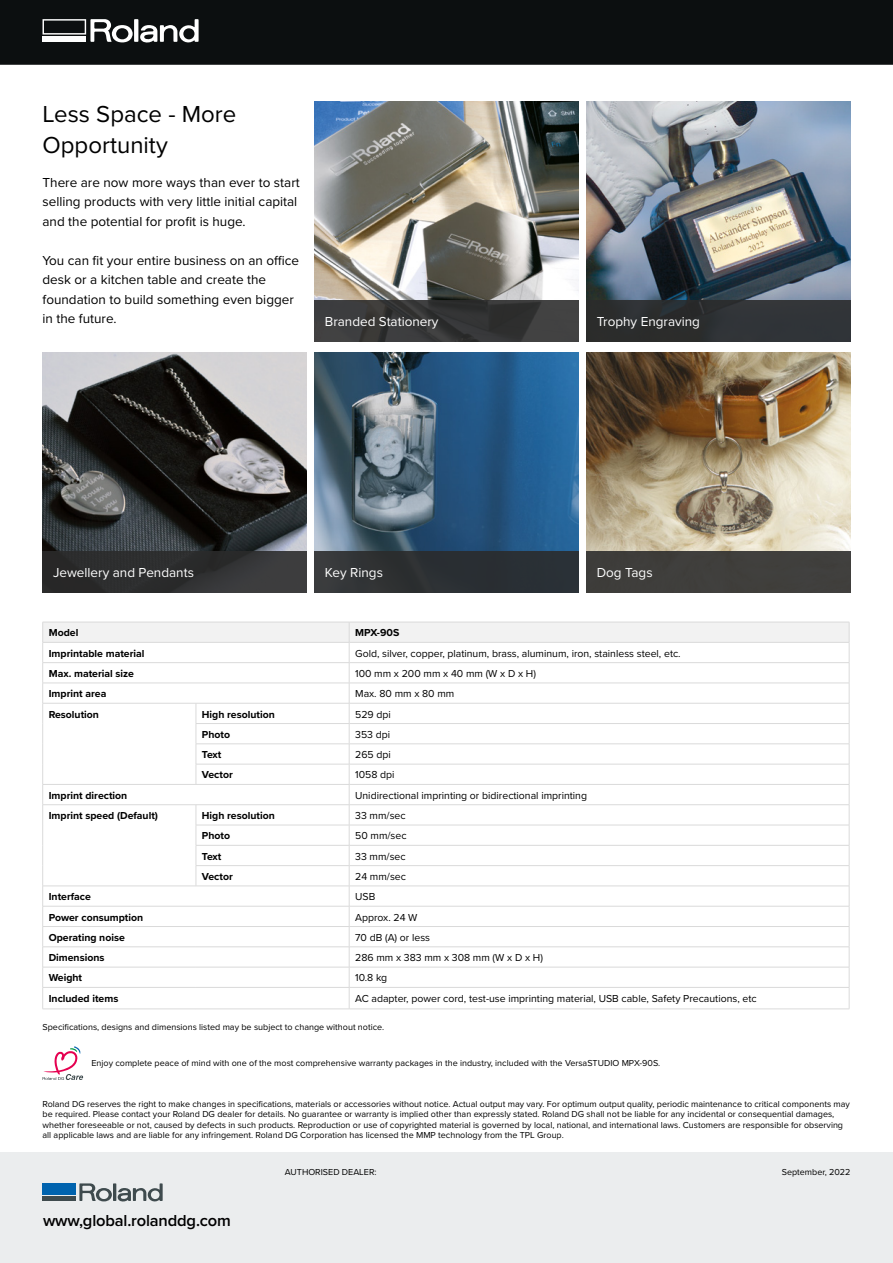
<style>
.page{position:relative;width:893px;height:1263px;background:#fff}
.page>*{position:absolute;margin:0;border:0;box-sizing:border-box;transform-origin:0 0}
.t1{font:24px/31.5px "Proxima Nova";color:#000}
.t2{font:600 16.5px "Proxima Nova";letter-spacing:-.01em;color:#000}
.t3{font:13.5px/19.5px "Proxima Nova";color:#000}
.t4{font:13.5px "Proxima Nova";color:#fff}
.t5{font:10.5px "Proxima Nova";color:#000}
.t6{font:700 10.5px "Proxima Nova";color:#000}
.t7{font:9px/10.5px "Proxima Nova";color:#000}
</style>
<div class="page">
<div style="left:0;top:1152px;width:893px;height:111px;background:#ebedee"></div>
<hr style="left:113px;top:1183px;width:3px;height:18px;background:#3f4b4e">
<svg style="left:118px;top:1183px;width:45px;height:19px"></svg>
<svg style="left:79px;top:1183px;width:33px;height:18px"></svg>
<hr style="left:43px;top:1197px;width:33px;height:4px;background:#3f4b4e">
<div style="left:43px;top:1183px;width:33px;height:12px;background:#0063ae"></div>
<img style="left:586px;top:352px;width:264px;height:199px">
<img style="left:314px;top:352px;width:265px;height:199px">
<img style="left:43px;top:352px;width:264px;height:199px">
<img style="left:586px;top:101px;width:264px;height:199px">
<img style="left:314px;top:101px;width:265px;height:199px">
<div style="left:0;top:0;width:893px;height:65px;background:#0c0f10"></div>
<svg style="left:314px;top:300px;width:265px;height:42px;background:#383838"></svg>
<div style="left:314px;top:551px;width:265px;height:41px;background:linear-gradient(to right,#343536,#262d33)"></div>
<div style="left:43px;top:551px;width:264px;height:41px;background:linear-gradient(to right,#252526,#3b3b3d)"></div>
<div style="left:586px;top:300px;width:264px;height:42px;background:linear-gradient(to right,#2a2b2a,#32363b)"></div>
<div style="left:586px;top:551px;width:264px;height:41px;background:#403f3c"></div>
<svg style="left:43px;top:19px;width:156px;height:26px"></svg>
<svg style="left:43px;top:1046px;width:40px;height:34px"></svg>
<hr style="left:43px;top:1009px;width:153px;height:1px;background:#dadada">
<hr style="left:196px;top:1009px;width:153px;height:1px;background:#dadada">
<hr style="left:349px;top:1009px;width:500px;height:1px;background:#dadada">
<svg style="left:42px;top:622px;width:808px;height:387px"></svg>
<hr style="left:349px;top:642px;width:500px;height:1px;background:#dadada">
<h1 class="t1" style="left:43px;top:97px;width:195px">Less Space - More<br>Opportunity</h1>
<h3 class="t3" style="left:43px;top:172px;width:259px">There are now more ways than ever to start selling products with very little initial capital and the potential for profit is huge.</h3>
<h3 class="t3" style="left:43px;top:250px;width:258px">You can fit your entire business on an office desk or a kitchen table and create the foundation to build something even bigger in the future.</h3>
<h3 class="t4" style="left:325px;top:311px;width:115px">Branded Stationery</h3>
<h3 class="t4" style="left:53px;top:562px;width:142px">Jewellery and Pendants</h3>
<h3 class="t4" style="left:325px;top:562px;width:60px">Key Rings</h3>
<h3 class="t4" style="left:597px;top:311px;width:105px">Trophy Engraving</h3>
<h3 class="t4" style="left:597px;top:562px;width:57px">Dog Tags</h3>
<p class="t6" style="left:49px;top:625px;width:31px">Model</p>
<p class="t6" style="left:355px;top:625px;width:46px">MPX-90S</p>
<p class="t6" style="left:49px;top:645px;width:97px">Imprintable material</p>
<p class="t5" style="left:355px;top:645px;width:327px">Gold, silver, copper, platinum, brass, aluminum, iron, stainless steel, etc.</p>
<p class="t6" style="left:49px;top:666px;width:87px">Max. material size</p>
<p class="t5" style="left:355px;top:666px;width:182px">100 mm x 200 mm x 40 mm (W x D x H)</p>
<p class="t6" style="left:49px;top:686px;width:59px">Imprint area</p>
<p class="t5" style="left:355px;top:686px;width:101px">Max. 80 mm x 80 mm</p>
<p class="t6" style="left:49px;top:706px;width:52px">Resolution</p>
<p class="t6" style="left:202px;top:706px;width:74px">High resolution</p>
<p class="t5" style="left:355px;top:706px;width:37px">529 dpi</p>
<p class="t6" style="left:202px;top:726px;width:30px">Photo</p>
<p class="t5" style="left:355px;top:726px;width:37px">353 dpi</p>
<p class="t6" style="left:202px;top:747px;width:21px">Text</p>
<p class="t5" style="left:355px;top:747px;width:37px">265 dpi</p>
<p class="t6" style="left:202px;top:767px;width:32px">Vector</p>
<p class="t5" style="left:355px;top:767px;width:41px">1058 dpi</p>
<p class="t6" style="left:49px;top:787px;width:80px">Imprint direction</p>
<p class="t5" style="left:355px;top:787px;width:233px">Unidirectional imprinting or bidirectional imprinting</p>
<p class="t6" style="left:49px;top:808px;width:111px">Imprint speed (Default)</p>
<p class="t6" style="left:202px;top:808px;width:74px">High resolution</p>
<p class="t5" style="left:355px;top:808px;width:52px">33 mm/sec</p>
<p class="t6" style="left:202px;top:828px;width:30px">Photo</p>
<p class="t5" style="left:355px;top:828px;width:53px">50 mm/sec</p>
<p class="t6" style="left:202px;top:848px;width:21px">Text</p>
<p class="t5" style="left:355px;top:848px;width:52px">33 mm/sec</p>
<p class="t6" style="left:202px;top:869px;width:32px">Vector</p>
<p class="t5" style="left:355px;top:869px;width:52px">24 mm/sec</p>
<p class="t6" style="left:49px;top:889px;width:44px">Interface</p>
<p class="t5" style="left:355px;top:889px;width:22px">USB</p>
<p class="t6" style="left:49px;top:909px;width:96px">Power consumption</p>
<p class="t5" style="left:355px;top:909px;width:64px">Approx. 24 W</p>
<p class="t6" style="left:49px;top:929px;width:78px">Operating noise</p>
<p class="t5" style="left:355px;top:929px;width:76px">70 dB (A) or less</p>
<p class="t6" style="left:49px;top:950px;width:57px">Dimensions</p>
<p class="t5" style="left:355px;top:950px;width:189px">286 mm x 383 mm x 308 mm (W x D x H)</p>
<p class="t6" style="left:49px;top:970px;width:35px">Weight</p>
<p class="t5" style="left:355px;top:970px;width:34px">10.8 kg</p>
<p class="t6" style="left:49px;top:990px;width:71px">Included items</p>
<p class="t5" style="left:355px;top:990px;width:403px">AC adapter, power cord, test-use imprinting material, USB cable, Safety Precautions, etc</p>
<p class="t7" style="left:43px;top:1021px;width:343px">Specifications, designs and dimensions listed may be subject to change without notice.</p>
<p class="t7" style="left:91px;top:1057px;width:570px">Enjoy complete peace of mind with one of the most comprehensive warranty packages in the industry, included with the VersaSTUDIO MPX-90S.</p>
<p class="t7" style="left:43px;top:1098px;width:809px">Roland DG reserves the right to make changes in specifications, materials or accessories without notice. Actual output may vary. For optimum output quality, periodic maintenance to critical components may be required. Please contact your Roland DG dealer for details. No guarantee or warranty is implied other than expressly stated. Roland DG shall not be liable for any incidental or consequential damages, whether foreseeable or not, caused by defects in such products. Reproduction or use of copyrighted material is governed by local, national, and international laws. Customers are responsible for observing all applicable laws and are liable for any infringement. Roland DG Corporation has licensed the MMP technology from the TPL Group.</p>
<h2 class="t2" style="left:43px;top:1208px;width:189px">www,global.rolanddg.com</h2>
<p class="t7" style="left:285px;top:1166px;width:93px">AUTHORISED DEALER:</p>
<p class="t7" style="left:782px;top:1166px;width:70px">September, 2022</p>
</div>
